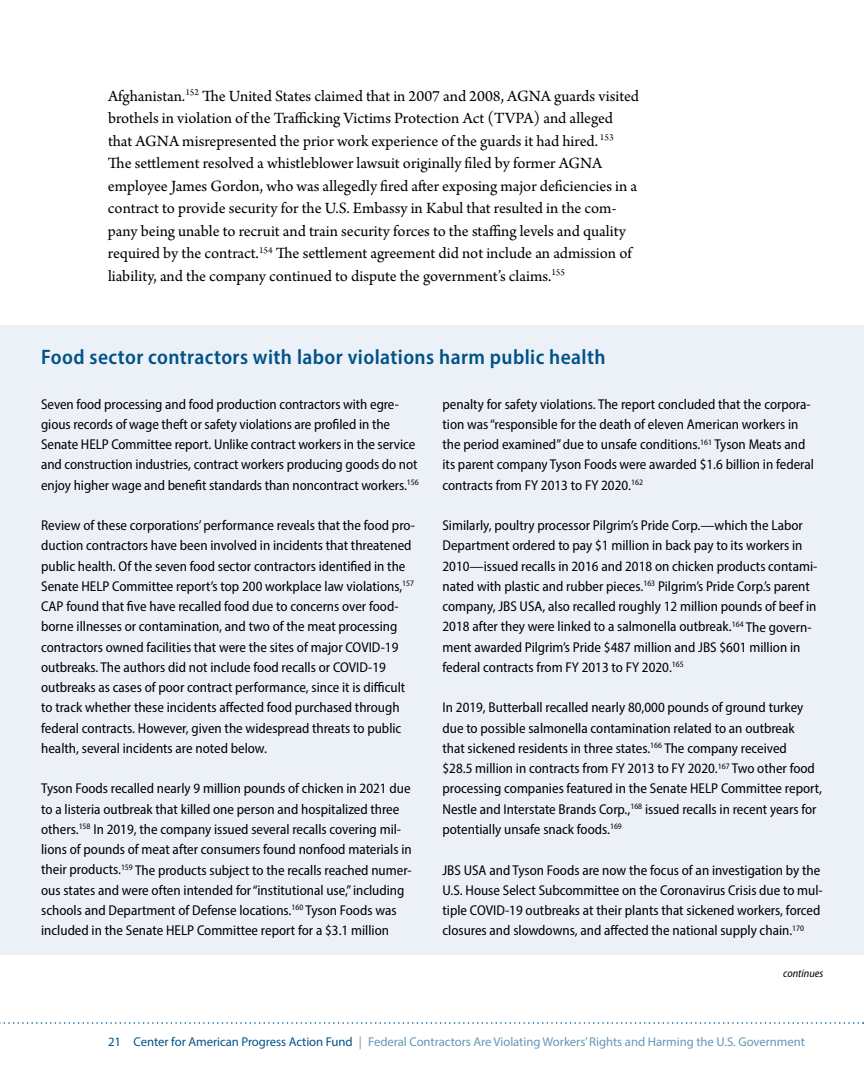
<style>
.page{position:relative;width:864px;height:1080px;background:#fff}
.page>*{position:absolute;margin:0;border:0;box-sizing:border-box;transform-origin:0 0}
.t1{font:600 semi-condensed 21px "Myriad Pro";letter-spacing:.02em;color:#005288}
.t2{font:16.5px/22.5px "Arno Pro";color:#000}
.t3{font:semi-condensed 14.25px/20.2px "Myriad Pro";color:#000}
.t4{font:12.75px "Myriad Pro";letter-spacing:-.005em;color:#6697b8}
.t5{font:italic semi-condensed 11.25px "Myriad Pro";color:#000}
.s1{color:#005288}
</style>
<div class="page">
<svg style="left:0;top:1022px;width:864px;height:2px"></svg>
<div style="left:0;top:326px;width:864px;height:630px;background:#ebf1f6"></div>
<p class="t2" style="left:108px;top:85px;width:533px">Afghanistan.<sup>152</sup> The United States claimed that in 2007 and 2008, AGNA guards visited brothels in violation of the Trafficking Victims Protection Act (TVPA) and alleged that AGNA misrepresented the prior work experience of the guards it had hired. <sup>153<br></sup>The settlement resolved a whistleblower lawsuit originally filed by former AGNA employee James Gordon, who was allegedly fired after exposing major deficiencies in a contract to provide security for the U.S. Embassy in Kabul that resulted in the com&shy;pany being unable to recruit and train security forces to the staffing levels and quality required by the contract.<sup>154</sup> The settlement agreement did not include an admission of liability, and the company continued to dispute the government’s claims.<sup>155</sup></p>
<h1 class="t1" style="left:41px;top:344px;width:566px">Food sector contractors with labor violations harm public health</h1>
<p class="t3" style="left:41px;top:394px;width:379px">Seven food processing and food production contractors with egre&shy;gious records of wage theft or safety violations are profiled in the Senate HELP Committee report. Unlike contract workers in the service and construction industries, contract workers producing goods do not enjoy higher wage and benefit standards than noncontract workers.<sup>156</sup></p>
<p class="t3" style="left:41px;top:515px;width:375px">Review of these corporations’ performance reveals that the food pro&shy;duction contractors have been involved in incidents that threatened public health. Of the seven food sector contractors identified in the Senate HELP Committee report’s top 200 workplace law violations,<sup>157<br></sup>CAP found that five have recalled food due to concerns over food&shy;borne illnesses or contamination, and two of the meat processing contractors owned facilities that were the sites of major COVID-19 outbreaks. The authors did not include food recalls or COVID-19 outbreaks as cases of poor contract performance, since it is difficult to track whether these incidents affected food purchased through federal contracts. However, given the widespread threats to public health, several incidents are noted below.</p>
<p class="t3" style="left:41px;top:778px;width:372px">Tyson Foods recalled nearly 9 million pounds of chicken in 2021 due to a listeria outbreak that killed one person and hospitalized three others.<sup>158</sup> In 2019, the company issued several recalls covering mil&shy;lions of pounds of meat after consumers found nonfood materials in their products.<sup>159</sup> The products subject to the recalls reached numer&shy;ous states and were often intended for “institutional use,” including schools and Department of Defense locations.<sup>160</sup> Tyson Foods was included in the Senate HELP Committee report for a $3.1 million</p>
<p class="t3" style="left:442px;top:394px;width:373px">penalty for safety violations. The report concluded that the corpora&shy;tion was “responsible for the death of eleven American workers in the period examined” due to unsafe conditions.<sup>161</sup> Tyson Meats and its parent company Tyson Foods were awarded $1.6 billion in federal contracts from FY 2013 to FY 2020.<sup>162</sup></p>
<p class="t3" style="left:442px;top:515px;width:376px">Similarly, poultry processor Pilgrim’s Pride Corp.—which the Labor Department ordered to pay $1 million in back pay to its workers in 2010—issued recalls in 2016 and 2018 on chicken products contami&shy;nated with plastic and rubber pieces.<sup>163</sup> Pilgrim’s Pride Corp.’s parent company, JBS USA, also recalled roughly 12 million pounds of beef in 2018 after they were linked to a salmonella outbreak.<sup>164</sup> The govern&shy;ment awarded Pilgrim’s Pride $487 million and JBS $601 million in federal contracts from FY 2013 to FY 2020.<sup>165</sup></p>
<p class="t3" style="left:442px;top:697px;width:381px">In 2019, Butterball recalled nearly 80,000 pounds of ground turkey due to possible salmonella contamination related to an outbreak<br>that sickened residents in three states.<sup>166</sup> The company received<br>$28.5 million in contracts from FY 2013 to FY 2020.<sup>167</sup> Two other food processing companies featured in the Senate HELP Committee report, Nestle and Interstate Brands Corp.,<sup>168</sup> issued recalls in recent years for potentially unsafe snack foods.<sup>169</sup></p>
<p class="t3" style="left:442px;top:859px;width:382px">JBS USA and Tyson Foods are now the focus of an investigation by the U.S. House Select Subcommittee on the Coronavirus Crisis due to mul&shy;tiple COVID-19 outbreaks at their plants that sickened workers, forced closures and slowdowns, and affected the national supply chain.<sup>170</sup></p>
<p class="t5" style="left:783px;top:967px;width:42px">continues</p>
<p class="t4" style="left:108px;top:1033px;width:699px"><span class="s1">21 Center for American Progress Action Fund</span> | Federal Contractors Are Violating Workers’ Rights and Harming the U.S. Government</p>
</div>
